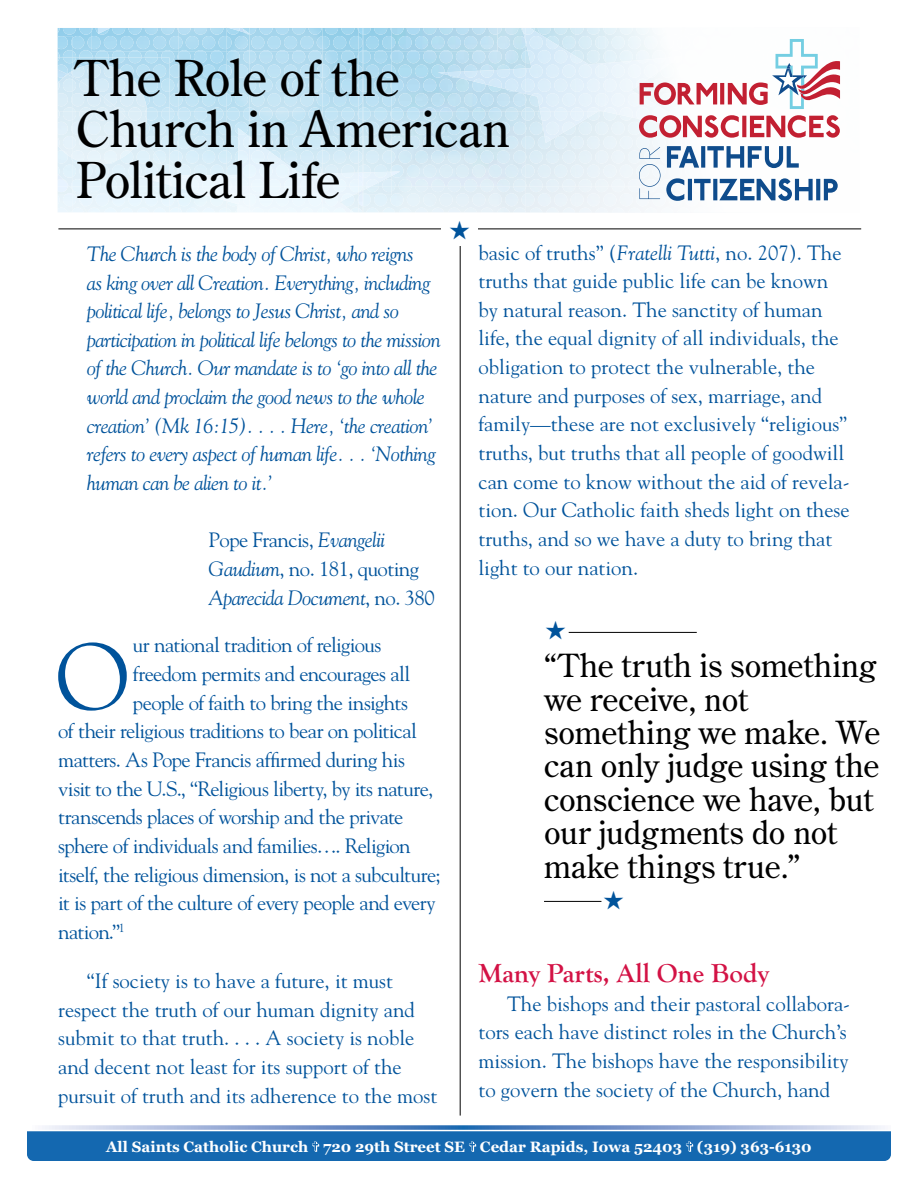
<style>
.page{position:relative;width:918px;height:1188px;background:#fff}
.page>*{position:absolute;margin:0;border:0;box-sizing:border-box;transform-origin:0 0}
.t1{font:94.2px "Goudy Std";color:#00539b}
.t2{font:49.35px/50.8px "Century Old Style Std";letter-spacing:-.005em;color:#000}
.t3{font:31.8px/33.5px "Century Old Style Std";color:#000}
.t4{font:700 27px "Goudy Old Style T";color:#d31245}
.t5{font:20.7px/28.7px "Goudy Std";color:#00539b}
.t6{font:italic 20.7px/28.7px "Goudy Std";letter-spacing:-.025em;color:#00539b}
.t7{font:20.7px "Goudy Std";letter-spacing:-.03em;color:#00539b}
.t8{font:20.7px/28.7px "Goudy Std";letter-spacing:-.025em;color:#00539b}
.t9{font:20.7px "Goudy Std";letter-spacing:-.035em;color:#00539b}
.t10{font:700 15px "Georgia";color:#fff}
.s1{font-style:italic}
</style>
<div class="page">
<svg style="left:42px;top:1125px;width:843px;height:5px;background:#95aed6"></svg>
<div style="left:27px;top:1131px;width:864px;height:30px;background:#1468b0"></div>
<hr style="left:460px;top:233px;width:1px;height:883px;background:#000">
<hr style="left:58px;top:229px;width:803px;height:1px;background:#000">
<div style="left:442px;top:220px;width:36px;height:26px;background:#fff"></div>
<img style="left:322px;top:112px;width:31px;height:60px">
<img style="left:322px;top:52px;width:31px;height:60px">
<img style="left:227px;top:112px;width:95px;height:25px">
<img style="left:227px;top:52px;width:95px;height:60px">
<img style="left:169px;top:112px;width:58px;height:64px">
<img style="left:178px;top:52px;width:49px;height:60px">
<img style="left:58px;top:28px;width:120px;height:84px">
<img style="left:58px;top:36px;width:15px;height:21px">
<img style="left:147px;top:112px;width:22px;height:24px">
<img style="left:73px;top:57px;width:96px;height:55px">
<img style="left:58px;top:57px;width:15px;height:88px">
<img style="left:73px;top:139px;width:96px;height:56px">
<img style="left:58px;top:145px;width:15px;height:29px">
<img style="left:58px;top:70px;width:9px;height:14px">
<svg style="left:58px;top:174px;width:18px;height:21px"></svg>
<img style="left:142px;top:112px;width:5px;height:23px">
<img style="left:73px;top:64px;width:74px;height:1px">
<img style="left:73px;top:65px;width:74px;height:47px">
<svg style="left:58px;top:71px;width:15px;height:11px"></svg>
<img style="left:73px;top:112px;width:69px;height:53px">
<div style="left:73px;top:112px;width:68px;height:52px;background:#e2f1f8"></div>
<img style="left:73px;top:77px;width:43px;height:3px">
<img style="left:73px;top:80px;width:47px;height:32px">
<img style="left:322px;top:28px;width:31px;height:24px">
<img style="left:92px;top:28px;width:230px;height:24px">
<div style="left:227px;top:195px;width:95px;height:17px;background:#eef8fe"></div>
<img style="left:227px;top:128px;width:23px;height:67px">
<img style="left:250px;top:137px;width:72px;height:58px">
<svg style="left:167px;top:176px;width:15px;height:36px"></svg>
<img style="left:137px;top:176px;width:32px;height:9px">
<img style="left:229px;top:28px;width:10px;height:6px">
<svg style="left:239px;top:28px;width:12px;height:7px"></svg>
<svg style="left:98px;top:28px;width:12px;height:6px"></svg>
<svg style="left:353px;top:28px;width:488px;height:185px"></svg>
<svg style="left:639px;top:115px;width:201px;height:23px"></svg>
<svg style="left:639px;top:146px;width:199px;height:55px"></svg>
<svg style="left:640px;top:39px;width:200px;height:70px"></svg>
<hr style="left:544px;top:901px;width:57px;height:1px;background:#000">
<hr style="left:569px;top:632px;width:128px;height:1px;background:#000">
<h2 class="t2" style="left:76px;top:52px;width:436px">The Role of the<br>Church in American<br>Political Life</h2>
<p class="t6" style="left:87px;top:239px;width:356px">The Church is the body of Christ, who reigns<br>as king over all Creation. Everything, including political life, belongs to Jesus Christ, and so participation in political life belongs to the mission of the Church. Our mandate is to ‘go into all the world and proclaim the good news to the whole creation’ (Mk 16:15). . . . Here, ‘the creation’ refers to every aspect of human life. . . ‘Nothing human can be alien to it.’</p>
<p class="t8" style="left:209px;top:526px;width:228px">Pope Francis, <span class="s1">Evangelii<br>Gaudium</span>, no. 181, quoting<br><span class="s1">Aparecida Document</span>, no. 380</p>
<h1 class="t1" style="left:56px;top:619px;width:75px">O</h1>
<p class="t7" style="left:133px;top:632px;width:250px">ur national tradition of religious</p>
<p class="t8" style="left:133px;top:659px;width:279px">freedom permits and encourages all</p>
<p class="t7" style="left:133px;top:690px;width:277px">people of faith to bring the insights</p>
<p class="t7" style="left:58px;top:718px;width:360px">of their religious traditions to bear on political</p>
<p class="t8" style="left:58px;top:745px;width:348px">matters. As Pope Francis affirmed during his</p>
<p class="t7" style="left:58px;top:776px;width:376px">visit to the U.S., “Religious liberty, by its nature,</p>
<p class="t7" style="left:58px;top:804px;width:347px">transcends places of worship and the private</p>
<p class="t7" style="left:58px;top:833px;width:354px">sphere of individuals and families…. Religion</p>
<p class="t9" style="left:58px;top:862px;width:384px">itself, the religious dimension, is not a subculture;</p>
<p class="t7" style="left:58px;top:890px;width:379px">it is part of the culture of every people and every</p>
<p class="t5" style="left:58px;top:917px;width:68px">nation.”<sup>1</sup></p>
<p class="t5" style="left:58px;top:966px;width:381px;text-indent:29px">“If society is to have a future, it must respect the truth of our human dignity and submit to that truth. . . . A society is noble and decent not least for its support of the pursuit of truth and its adherence to the most</p>
<p class="t5" style="left:479px;top:238px;width:373px">basic of truths” (<span class="s1">Fratelli Tutti</span>, no. 207). The truths that guide public life can be known by natural reason. The sanctity of human life, the equal dignity of all individuals, the obligation to protect the vulnerable, the nature and purposes of sex, marriage, and family—these are not exclusively “religious” truths, but truths that all people of goodwill can come to know without the aid of revela&shy;tion. Our Catholic faith sheds light on these truths, and so we have a duty to bring that light to our nation.</p>
<h3 class="t3" style="left:544px;top:648px;width:338px">“The truth is something we receive, not something we make. We can only judge using the conscience we have, but our judgments do not make things true.”</h3>
<h3 class="t4" style="left:479px;top:958px;width:292px">Many Parts, All One Body</h3>
<p class="t5" style="left:479px;top:989px;width:373px;text-indent:29px">The bishops and their pastoral collabora&shy;tors each have distinct roles in the Church’s mission. The bishops have the responsibility to govern the society of the Church, hand</p>
<p class="t10" style="left:106px;top:1137px;width:707px">All Saints Catholic Church 720 29th Street SE Cedar Rapids, Iowa 52403 (319) 363-6130</p>
</div>
